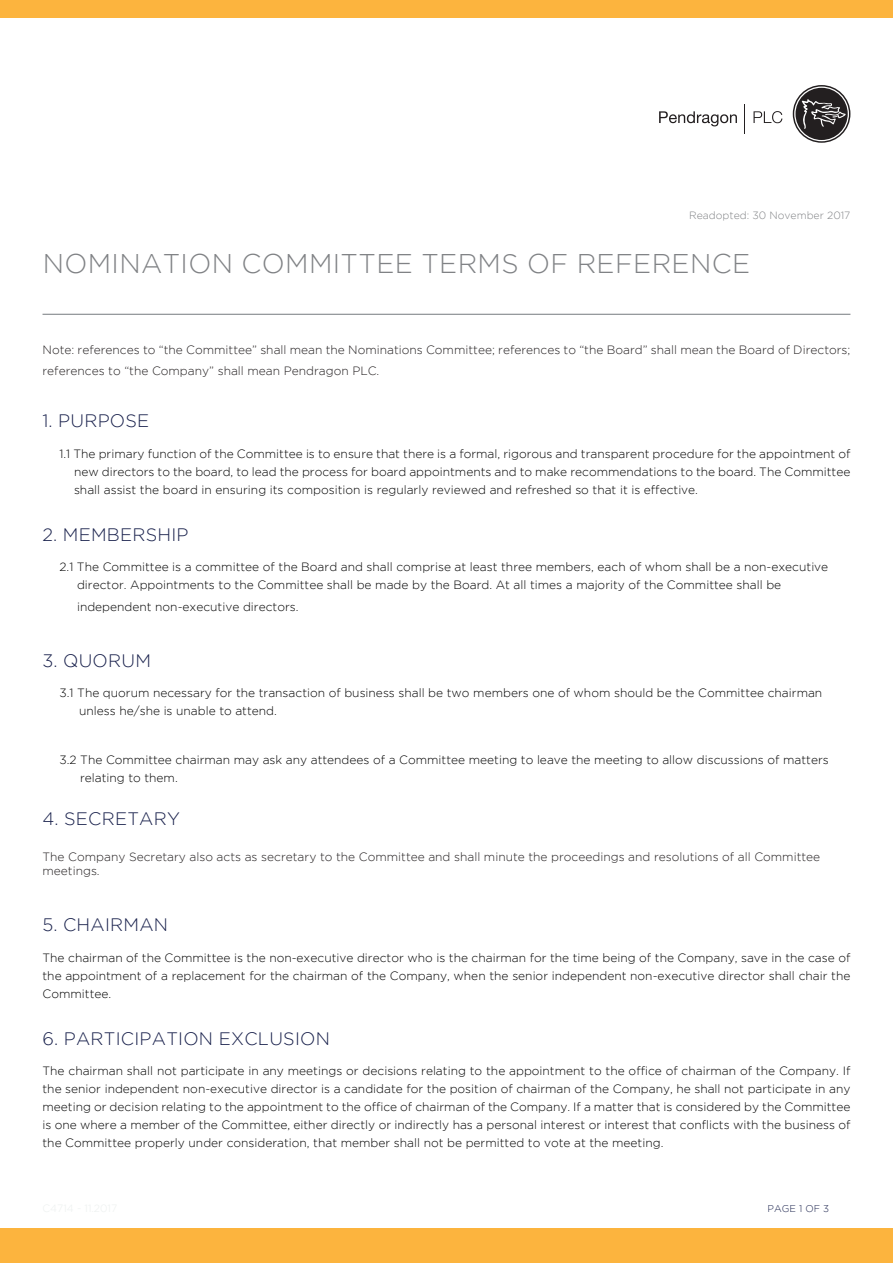
<style>
.page{position:relative;width:893px;height:1263px;background:#fff}
.page>*{position:absolute;margin:0;border:0;box-sizing:border-box;transform-origin:0 0}
.t1{font:300 27px "Gotham";letter-spacing:.015em;color:#808285}
.t2{font:300 18px "Gotham";letter-spacing:.015em;color:#19214c}
.t3{font:300 12px/18px "Gotham";color:#000001;text-align:justify}
.t4{font:300 12px/21.6px "Gotham";color:#231f20}
.t5{font:300 10.5px "Gotham";color:#808285}
.t6{font:300 9.75px "Gotham";letter-spacing:.015em;color:#19214c}
</style>
<div class="page">
<div style="left:0;top:1229px;width:893px;height:34px;background:#fcb43e"></div>
<div style="left:0;top:0;width:893px;height:17px;background:#fcb43e"></div>
<hr style="left:43px;top:314px;width:807px;height:1px;background:#767b7f">
<svg style="left:793px;top:85px;width:57px;height:58px"></svg>
<svg style="left:744px;top:104px;width:1px;height:29px"></svg>
<svg style="left:659px;top:111px;width:78px;height:15px"></svg>
<svg style="left:753px;top:111px;width:29px;height:12px"></svg>
<p class="t5" style="left:689px;top:209px;width:163px">Readopted: 30 November 2017</p>
<h1 class="t1" style="left:43px;top:249px;width:709px">NOMINATION COMMITTEE TERMS OF REFERENCE</h1>
<p class="t4" style="left:43px;top:338px;width:809px">Note: references to “the Committee” shall mean the Nominations Committee; references to “the Board” shall mean the Board of Directors; references to “the Company” shall mean Pendragon PLC.</p>
<h2 class="t2" style="left:43px;top:411px;width:108px">1. PURPOSE</h2>
<p class="t3" style="left:74px;top:444px;width:778px;text-indent:-14px">1.1 The primary function of the Committee is to ensure that there is a formal, rigorous and transparent procedure for the appointment of new directors to the board, to lead the process for board appointments and to make recommendations to the board. The Committee shall assist the board in ensuring its composition is regularly reviewed and refreshed so that it is effective.</p>
<h2 class="t2" style="left:43px;top:525px;width:148px">2. MEMBERSHIP</h2>
<p class="t3" style="left:77px;top:558px;width:753px;text-indent:-17px">2.1 The Committee is a committee of the Board and shall comprise at least three members, each of whom shall be a non-executive director. Appointments to the Committee shall be made by the Board. At all times a majority of the Committee shall be</p>
<p class="t3" style="left:77px;top:598px;width:223px">independent non-executive directors.</p>
<h2 class="t2" style="left:43px;top:650px;width:110px">3. QUORUM</h2>
<p class="t3" style="left:79px;top:684px;width:745px;text-indent:-20px">3.1 The quorum necessary for the transaction of business shall be two members one of whom should be the Committee chairman unless he/she is unable to attend.</p>
<p class="t3" style="left:80px;top:751px;width:750px;text-indent:-20px">3.2 The Committee chairman may ask any attendees of a Committee meeting to leave the meeting to allow discussions of matters relating to them.</p>
<h2 class="t2" style="left:43px;top:809px;width:139px">4. SECRETARY</h2>
<p class="t4" style="left:43px;top:849px;width:779px;line-height:14.4px">The Company Secretary also acts as secretary to the Committee and shall minute the proceedings and resolutions of all Committee meetings.</p>
<h2 class="t2" style="left:43px;top:915px;width:127px">5. CHAIRMAN</h2>
<p class="t3" style="left:43px;top:948px;width:809px">The chairman of the Committee is the non-executive director who is the chairman for the time being of the Company, save in the case of the appointment of a replacement for the chairman of the Company, when the senior independent non-executive director shall chair the Committee.</p>
<h2 class="t2" style="left:43px;top:1028px;width:289px">6. PARTICIPATION EXCLUSION</h2>
<p class="t3" style="left:43px;top:1062px;width:809px">The chairman shall not participate in any meetings or decisions relating to the appointment to the office of chairman of the Company. If the senior independent non-executive director is a candidate for the position of chairman of the Company, he shall not participate in any meeting or decision relating to the appointment to the office of chairman of the Company. If a matter that is considered by the Committee is one where a member of the Committee, either directly or indirectly has a personal interest or interest that conflicts with the business of the Committee properly under consideration, that member shall not be permitted to vote at the meeting.</p>
<p class="t6" style="left:767px;top:1203px;width:63px">PAGE 1 OF 3</p>
</div>
